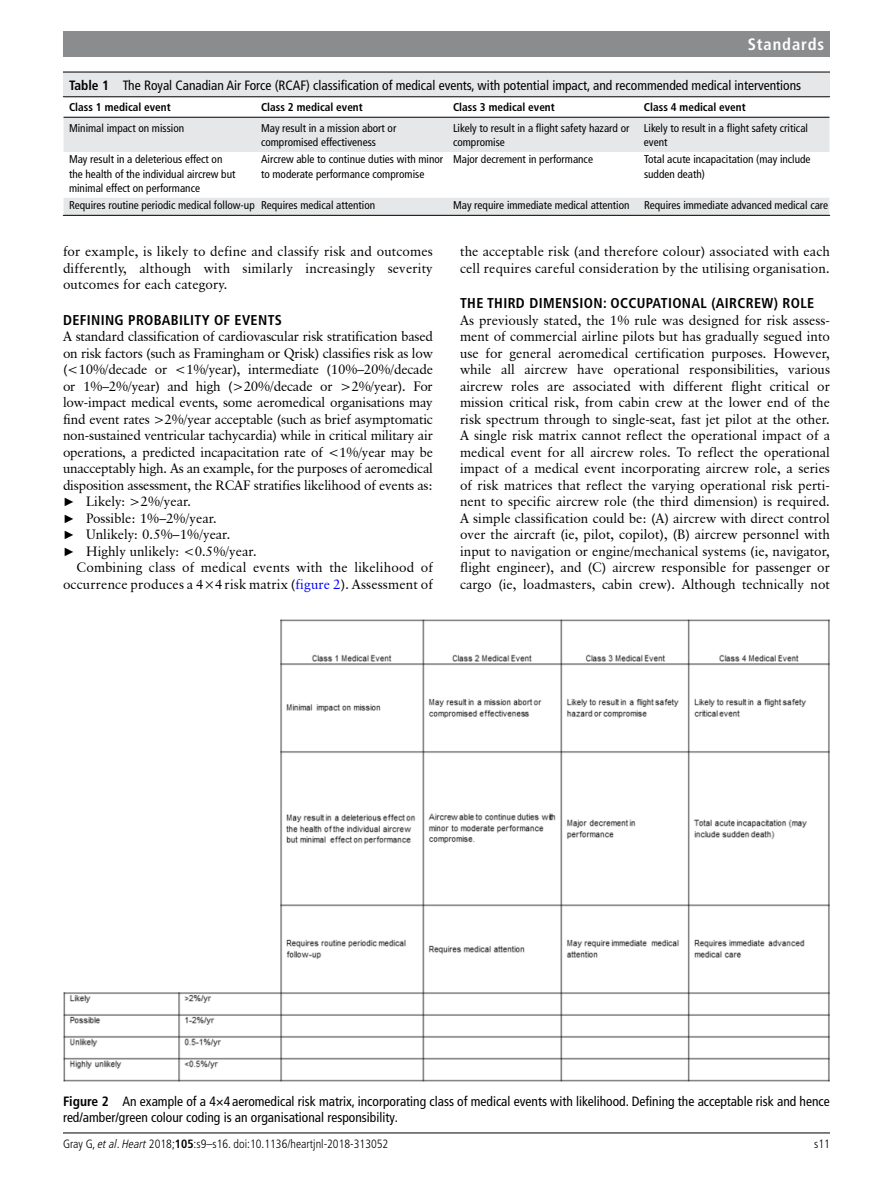
<style>
.page{position:relative;width:893px;height:1191px;background:#fff}
.page>*{position:absolute;margin:0;border:0;box-sizing:border-box;transform-origin:0 0}
.t1{font:700 condensed 16.5px "Frutiger LT Pro";letter-spacing:.055em;color:#fff}
.t2{font:700 condensed 14.25px "Frutiger LT Pro";letter-spacing:.025em;color:#000}
.t3{font:13.5px/16.5px "Classical Garamond BT";letter-spacing:-.015em;color:#000;text-align:justify}
.t4{font:condensed 13.5px/16.5px "Frutiger LT Pro";color:#000}
.t5{font:13.5px/16.5px "Classical Garamond BT";letter-spacing:.01em;color:#000;text-align:right}
.t6{font:300 condensed 12px "Frutiger LT Pro";color:#000}
.t7{font:condensed 11.25px/14.2px "Frutiger LT Pro";color:#000}
.t8{font:700 condensed 11.25px "Frutiger LT Pro";color:#000}
.s1{font-weight:700}
.s2{font-family:"Arial";font-size:12px}
.s3{color:#00f}
.s4{font-style:italic}
</style>
<div class="page">
<hr style="left:63px;top:1132px;width:767px;height:1px;background:#000">
<div style="left:63px;top:31px;width:767px;height:25px;background:#8a8c8e"></div>
<div style="left:63px;top:72px;width:767px;height:144px;background:#e6e7e8"></div>
<hr style="left:63px;top:72px;width:767px;height:1px;background:#000">
<svg style="left:64px;top:97px;width:766px;height:20px;fill:#fff"></svg>
<svg style="left:64px;top:118px;width:766px;height:97px"></svg>
<hr style="left:63px;top:96px;width:192px;height:1px;background:#000">
<hr style="left:63px;top:117px;width:192px;height:1px;background:#000">
<hr style="left:255px;top:96px;width:192px;height:1px;background:#000">
<hr style="left:255px;top:117px;width:192px;height:1px;background:#000">
<hr style="left:447px;top:96px;width:191px;height:1px;background:#000">
<hr style="left:447px;top:117px;width:191px;height:1px;background:#000">
<hr style="left:638px;top:96px;width:192px;height:1px;background:#000">
<hr style="left:638px;top:117px;width:192px;height:1px;background:#000">
<hr style="left:63px;top:215px;width:192px;height:1px;background:#000">
<hr style="left:255px;top:215px;width:192px;height:1px;background:#000">
<hr style="left:447px;top:215px;width:191px;height:1px;background:#000">
<hr style="left:638px;top:215px;width:192px;height:1px;background:#000">
<svg style="left:63px;top:97px;width:1px;height:19px"></svg>
<hr style="left:63px;top:117px;width:1px;height:35px;background:#fff">
<hr style="left:63px;top:152px;width:1px;height:46px;background:#fff">
<svg style="left:63px;top:198px;width:1px;height:17px"></svg>
<img style="left:63px;top:619px;width:767px;height:462px">
<p class="t1" style="left:748px;top:34px;width:78px">Standards</p>
<p class="t4" style="left:69px;top:78px;width:734px"><span class="s1">Table 1</span> The Royal Canadian Air Force (RCAF) classification of medical events, with potential impact, and recommended medical interventions</p>
<p class="t8" style="left:69px;top:101px;width:103px">Class 1 medical event</p>
<p class="t8" style="left:261px;top:101px;width:103px">Class 2 medical event</p>
<p class="t8" style="left:453px;top:101px;width:103px">Class 3 medical event</p>
<p class="t8" style="left:644px;top:101px;width:103px">Class 4 medical event</p>
<p class="t7" style="left:69px;top:121px;width:117px">Minimal impact on mission</p>
<p class="t7" style="left:261px;top:121px;width:137px">May result in a mission abort or compromised effectiveness</p>
<p class="t7" style="left:453px;top:121px;width:178px">Likely to result in a flight safety hazard or compromise</p>
<p class="t7" style="left:644px;top:121px;width:166px">Likely to result in a flight safety critical event</p>
<p class="t7" style="left:69px;top:152px;width:168px">May result in a deleterious effect on the health of the individual aircrew but minimal effect on performance</p>
<p class="t7" style="left:261px;top:152px;width:184px">Aircrew able to continue duties with minor to moderate performance compromise</p>
<p class="t7" style="left:453px;top:152px;width:141px">Major decrement in performance</p>
<p class="t7" style="left:644px;top:152px;width:168px">Total acute incapacitation (may include sudden death)</p>
<p class="t7" style="left:69px;top:198px;width:308px">Requires routine periodic medical follow-up Requires medical attention</p>
<p class="t7" style="left:453px;top:198px;width:178px">May require immediate medical attention</p>
<p class="t7" style="left:644px;top:198px;width:186px">Requires immediate advanced medical care</p>
<p class="t3" style="left:63px;top:243px;width:371px">for example, is likely to define and classify risk and outcomes differently, although with similarly increasingly severity outcomes for each category.</p>
<p class="t2" style="left:63px;top:311px;width:221px">DEFINING PROBABILITY OF EVENTS</p>
<p class="t3" style="left:63px;top:328px;width:371px;text-align:left">A standard classification of cardiovascular risk stratification based on risk factors (such as Framingham or Qrisk) classifies risk as low (&lt;10%/decade or &lt;1%/year), intermediate (10%–20%/decade or 1%–2%/year) and high (&gt;20%/decade or &gt;2%/year). For low-impact medical events, some aeromedical organisations may find event rates &gt;2%/year acceptable (such as brief asymptomatic non-sustained ventricular tachycardia) while in critical military air operations, a predicted incapacitation rate of &lt;1%/year may be unacceptably high. As an example, for the purposes of aeromedical disposition assessment, the RCAF stratifies likelihood of events as: <span class="s2">►</span> Likely: &gt;2%/year.<br><span class="s2">►</span> Possible: 1%–2%/year.<br><span class="s2">►</span> Unlikely: 0.5%–1%/year.<br><span class="s2">►</span> Highly unlikely: &lt;0.5%/year.</p>
<p class="t5" style="left:63px;top:559px;width:371px">Combining class of medical events with the likelihood of occurrence produces a 4×4 risk matrix (<span class="s3">figure 2</span>). Assessment of</p>
<p class="t5" style="left:460px;top:243px;width:371px;text-align:left">the acceptable risk (and therefore colour) associated with each cell requires careful consideration by the utilising organisation.</p>
<p class="t2" style="left:460px;top:295px;width:356px">THE THIRD DIMENSION: OCCUPATIONAL (AIRCREW) ROLE</p>
<p class="t3" style="left:460px;top:311px;width:371px">As previously stated, the 1% rule was designed for risk assess&shy;ment of commercial airline pilots but has gradually segued into use for general aeromedical certification purposes. However, while all aircrew have operational responsibilities, various aircrew roles are associated with different flight critical or mission critical risk, from cabin crew at the lower end of the risk spectrum through to single-seat, fast jet pilot at the other.<br>A single risk matrix cannot reflect the operational impact of a medical event for all aircrew roles. To reflect the operational impact of a medical event incorporating aircrew role, a series of risk matrices that reflect the varying operational risk perti&shy;nent to specific aircrew role (the third dimension) is required.<br>A simple classification could be: (A) aircrew with direct control over the aircraft (ie, pilot, copilot), (B) aircrew personnel with input to navigation or engine/mechanical systems (ie, navigator, flight engineer), and (C) aircrew responsible for passenger or cargo (ie, loadmasters, cabin crew). Although technically not</p>
<p class="t4" style="left:63px;top:1092px;width:768px"><span class="s1">Figure 2</span> An example of a 4×4 aeromedical risk matrix, incorporating class of medical events with likelihood. Defining the acceptable risk and hence red/amber/green colour coding is an organisational responsibility.</p>
<p class="t6" style="left:63px;top:1136px;width:327px">Gray G, <span class="s4">et al</span>. <span class="s4">Heart</span> 2018;<span class="s1">105</span>:s9–s16. doi:10.1136/heartjnl-2018-313052</p>
<p class="t6" style="left:814px;top:1136px;width:17px">s11</p>
</div>
